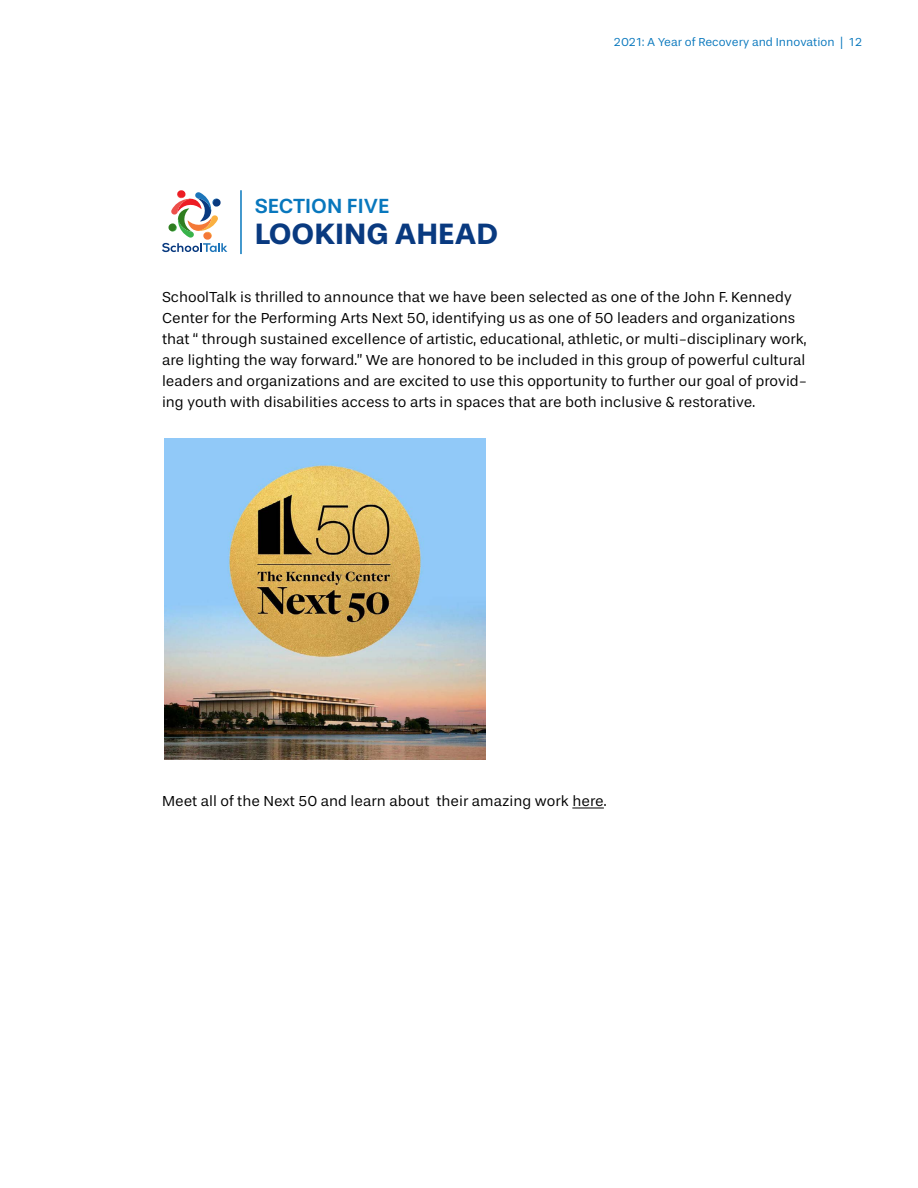
<style>
.page{position:relative;width:918px;height:1188px;background:#fff}
.page>*{position:absolute;margin:0;border:0;box-sizing:border-box;transform-origin:0 0}
.t1{font:700 30px "Stevie Sans";color:#093a80}
.t2{font:500 21px "Stevie Sans";color:#0877bd}
.t3{font:15px/21px "Stevie Sans";color:#000}
.t4{font:12px "Stevie Sans";color:#0877bd}
</style>
<div class="page">
<svg style="left:162px;top:190px;width:65px;height:62px"></svg>
<hr style="left:240px;top:190px;width:2px;height:64px;background:#0877bd">
<img style="left:165px;top:439px;width:321px;height:321px">
<hr style="left:572px;top:808px;width:32px;height:1px;background:#000">
<h2 class="t2" style="left:255px;top:194px;width:136px">SECTION FIVE</h2>
<h1 class="t1" style="left:255px;top:218px;width:245px">LOOKING AHEAD</h1>
<p class="t4" style="left:614px;top:36px;width:250px">2021: A Year of Recovery and Innovation | 12</p>
<p class="t3" style="left:162px;top:287px;width:647px">SchoolTalk is thrilled to announce that we have been selected as one of the John F. Kennedy Center for the Performing Arts Next 50, identifying us as one of 50 leaders and organizations that “ through sustained excellence of artistic, educational, athletic, or multi-disciplinary work, are lighting the way forward.” We are honored to be included in this group of powerful cultural leaders and organizations and are excited to use this opportunity to further our goal of provid&shy;ing youth with disabilities access to arts in spaces that are both inclusive &amp; restorative.</p>
<p class="t3" style="left:162px;top:791px;width:446px">Meet all of the Next 50 and learn about their amazing work here.</p>
</div>
